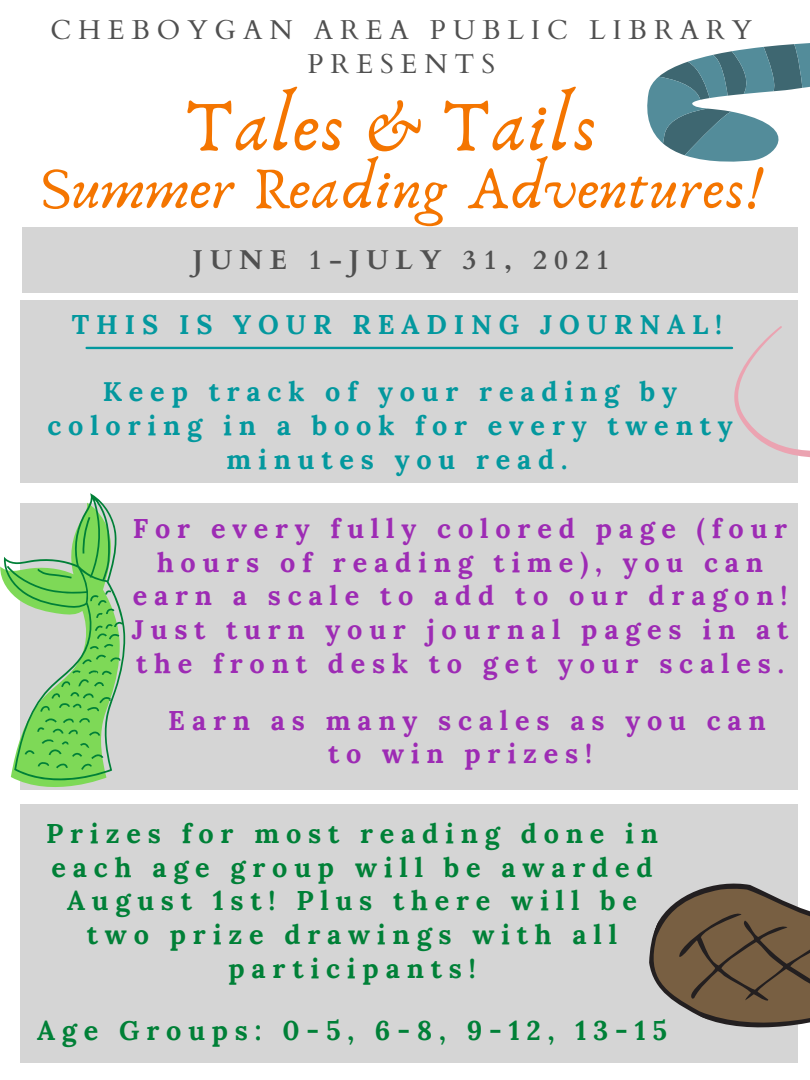
<style>
.page{position:relative;width:810px;height:1080px;background:#fff}
.page>*{position:absolute;margin:0;border:0;box-sizing:border-box;transform-origin:0 0}
.t1{font:75px "Anaktoria";letter-spacing:.025em;color:#f47500}
.t2{font:61.25px "Anaktoria";letter-spacing:.025em;color:#f47500}
.t3{font:27.25px "Cardo";letter-spacing:.255em;color:#505050}
.t4{font:700 27.25px "Cardo";letter-spacing:.255em;color:#505050}
.t5{font:700 27px/33.8px "Lora";letter-spacing:.255em;color:#9d2bb4;text-align:center}
.t6{font:700 27px/33.8px "Lora";letter-spacing:.255em;color:#008037;text-align:center}
.t7{font:700 27px "Lora";letter-spacing:.255em;color:#03989e}
</style>
<div class="page">
<div style="left:22px;top:227px;width:776px;height:65px;background:#d5d5d5"></div>
<div style="left:21px;top:301px;width:777px;height:182px;background:#d5d5d5"></div>
<div style="left:21px;top:503px;width:777px;height:287px;background:#d5d5d5"></div>
<div style="left:21px;top:804px;width:777px;height:258px;background:#d5d5d5"></div>
<hr style="left:87px;top:347px;width:645px;height:2px;background:#03989e">
<svg style="left:647px;top:43px;width:163px;height:118px"></svg>
<svg style="left:636px;top:919px;width:162px;height:144px"></svg>
<svg style="left:660px;top:883px;width:150px;height:177px"></svg>
<svg style="left:0;top:566px;width:99px;height:224px"></svg>
<svg style="left:3px;top:493px;width:122px;height:287px"></svg>
<svg style="left:734px;top:326px;width:76px;height:132px"></svg>
<p class="t3" style="left:50px;top:12px;width:703px">CHEBOYGAN AREA PUBLIC LIBRARY</p>
<p class="t3" style="left:308px;top:46px;width:189px">PRESENTS</p>
<p class="t1" style="left:185px;top:81px;width:414px">Tales &amp; Tails</p>
<p class="t2" style="left:41px;top:151px;width:723px">Summer Reading Adventures!</p>
<p class="t4" style="left:193px;top:242px;width:418px">JUNE 1-JULY 31, 2021</p>
<p class="t7" style="left:72px;top:307px;width:652px">THIS IS YOUR READING JOURNAL!</p>
<p class="t7" style="left:103px;top:374px;width:576px">Keep track of your reading by</p>
<p class="t7" style="left:47px;top:408px;width:687px">coloring in a book for every twenty</p>
<p class="t7" style="left:226px;top:442px;width:343px">minutes you read.</p>
<p class="t5" style="left:132px;top:511px;width:658px">For every fully colored page (four hours of reading time), you can earn a scale to add to our dragon!<br>Just turn your journal pages in at the front desk to get your scales.</p>
<p class="t5" style="left:168px;top:703px;width:599px">Earn as many scales as you can</p>
<p class="t5" style="left:328px;top:737px;width:266px">to win prizes!</p>
<p class="t6" style="left:46px;top:816px;width:614px">Prizes for most reading done in each age group will be awarded<br>August 1st! Plus there will be two prize drawings with all participants!</p>
<p class="t6" style="left:37px;top:1013px;width:632px">Age Groups: 0-5, 6-8, 9-12, 13-15</p>
</div>
